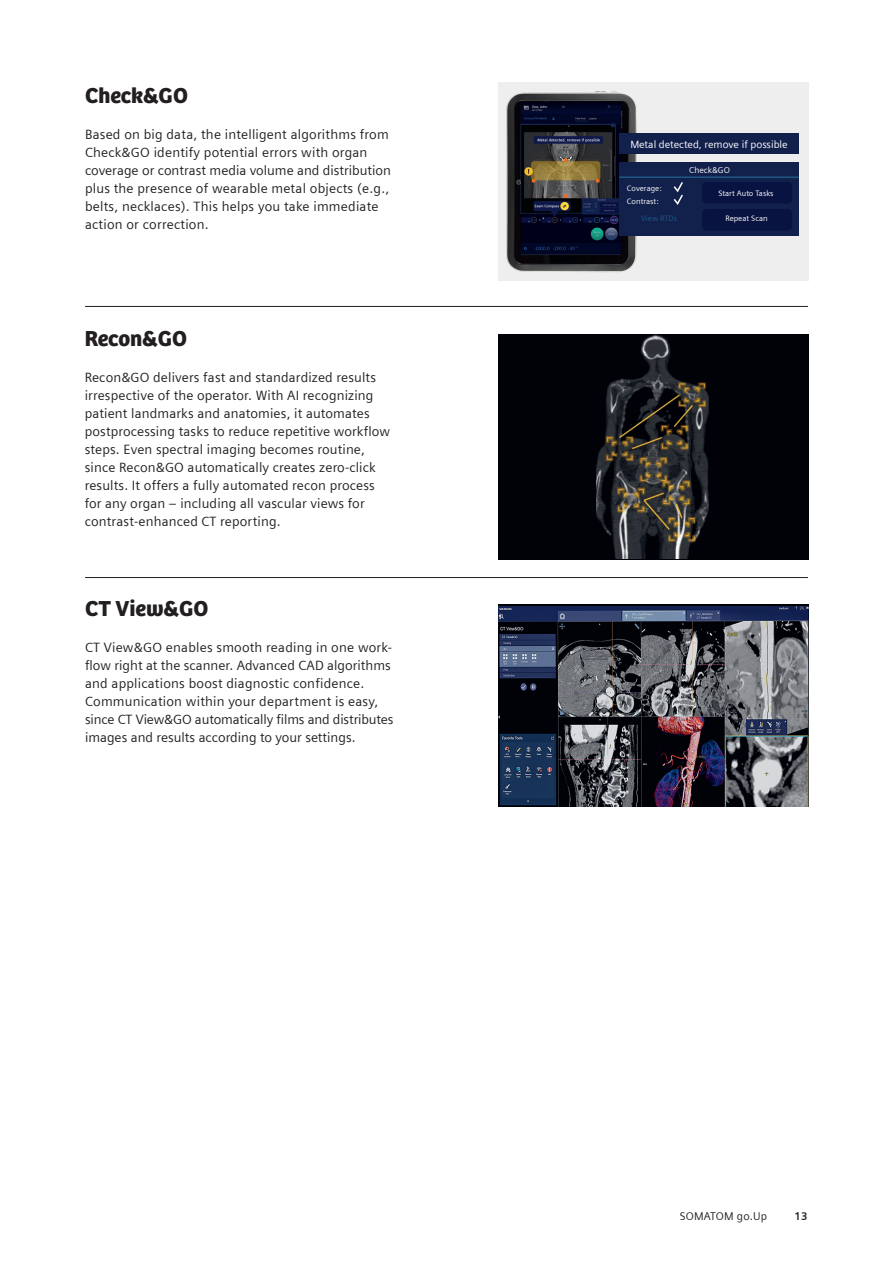
<style>
.page{position:relative;width:893px;height:1263px;background:#fff}
.page>*{position:absolute;margin:0;border:0;box-sizing:border-box;transform-origin:0 0}
.bodytext_headline__1{font:22.5px "Bree SH Headline Regular";color:#231f20}
.bodytext__9pt_12pt{font:13.5px/18px "Siemens Sans";letter-spacing:.01em;color:#231f20}
.t1{font:11.25px "Siemens Sans";letter-spacing:.015em;color:#231f20}
.t2{font:700 11.25px "Siemens Sans";color:#231f20}
.t3{font:10.5px "Siemens Sans";color:#fff}
.t4{font:8.7px "Siemens Sans";color:#fff}
.t5{font:7.95px "Siemens Sans";color:#fff}
.t6{font:7.95px "Siemens Sans";color:#205885}
</style>
<div class="page">
<div style="left:498px;top:83px;width:310px;height:198px;background:#eeeeef"></div>
<img style="left:506px;top:91px;width:136px;height:182px">
<div style="left:619px;top:162px;width:180px;height:73px;background:#12204c"></div>
<hr style="left:619px;top:176px;width:180px;height:2px;background:#205885">
<div style="left:702px;top:182px;width:90px;height:22px;background:#081341;border-radius:5px"></div>
<div style="left:702px;top:209px;width:90px;height:22px;background:#081341;border-radius:5px"></div>
<svg style="left:673px;top:182px;width:10px;height:23px"></svg>
<div style="left:619px;top:134px;width:180px;height:20px;background:#12204c"></div>
<div style="left:498px;top:334px;width:310px;height:225px;background:#000208"></div>
<img style="left:596px;top:334px;width:112px;height:225px">
<img style="left:498px;top:607px;width:310px;height:199px">
<hr style="left:85px;top:306px;width:723px;height:1px;background:#231f20">
<hr style="left:85px;top:577px;width:723px;height:1px;background:#231f20">
<p class="bodytext_headline__1" style="left:85px;top:82px;width:104px">Check&amp;GO</p>
<p class="bodytext__9pt_12pt" style="left:85px;top:125px;width:308px">Based on big data, the intelligent algorithms from Check&amp;GO identify potential errors with organ coverage or contrast media volume and distribution plus the presence of wearable metal objects (e.g., belts, necklaces). This helps you take immediate action or correction.</p>
<p class="bodytext_headline__1" style="left:85px;top:325px;width:104px">Recon&amp;GO</p>
<p class="bodytext__9pt_12pt" style="left:85px;top:368px;width:307px">Recon&amp;GO delivers fast and standardized results irrespective of the operator. With AI recognizing patient landmarks and anatomies, it automates postprocessing tasks to reduce repetitive workflow steps. Even spectral imaging becomes routine, since Recon&amp;GO automatically creates zero-click results. It offers a fully automated recon process for any organ – including all vascular views for contrast-enhanced CT reporting.</p>
<p class="bodytext_headline__1" style="left:85px;top:595px;width:125px">CT View&amp;GO</p>
<p class="bodytext__9pt_12pt" style="left:85px;top:638px;width:310px">CT View&amp;GO enables smooth reading in one work&shy;flow right at the scanner. Advanced CAD algorithms and applications boost diagnostic confidence.<br>Communication within your department is easy, since CT View&amp;GO automatically films and distributes images and results according to your settings.</p>
<p class="t3" style="left:630px;top:138px;width:159px">Metal detected, remove if possible</p>
<p class="t4" style="left:689px;top:165px;width:42px">Check&amp;GO</p>
<p class="t5" style="left:627px;top:184px;width:36px">Coverage:</p>
<p class="t5" style="left:718px;top:189px;width:57px">Start Auto Tasks</p>
<p class="t6" style="left:641px;top:213px;width:37px">View RTDs</p>
<p class="t5" style="left:725px;top:213px;width:44px">Repeat Scan</p>
<p class="t5" style="left:627px;top:197px;width:33px">Contrast:</p>
<p class="t1" style="left:680px;top:1209px;width:89px">SOMATOM go.Up</p>
<p class="t2" style="left:795px;top:1209px;width:15px">13</p>
</div>
